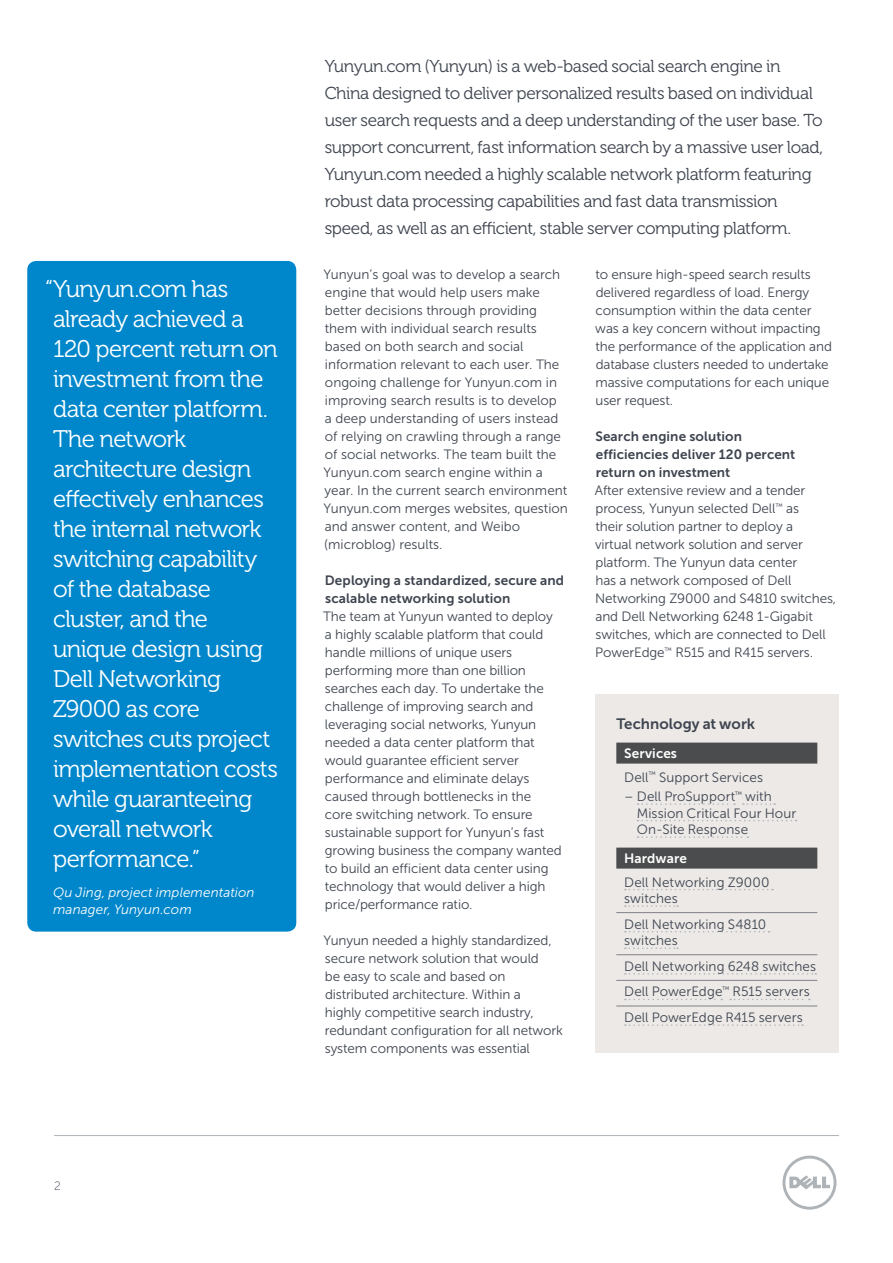
<style>
.page{position:relative;width:893px;height:1263px;background:#fff}
.page>*{position:absolute;margin:0;border:0;box-sizing:border-box;transform-origin:0 0}
.t1{font:24px/30px "Museo For Dell 300";letter-spacing:-.03em;color:#fff}
.t2{font:17.25px/27px "Museo For Dell 300";letter-spacing:-.025em;color:#3e444f}
.t3{font:15px "Museo Sans For Dell 700";letter-spacing:.005em;color:#3e444f}
.t4{font:13.5px/18px "Museo Sans For Dell 300";letter-spacing:-.01em;color:#3e444f}
.t5{font:13.5px/16.5px "Museo Sans For Dell 300";letter-spacing:.01em;color:#3e444f}
.t6{font:13.5px/18px "Museo Sans For Dell 700";letter-spacing:.01em;color:#3e444f}
.t7{font:italic 13.5px/16.5px "Museo Sans For Dell 300";letter-spacing:.01em;color:#fff}
.t8{font:13.5px "Museo Sans For Dell 700";letter-spacing:.01em;color:#fff}
.t9{font:12px "Museo Sans For Dell 100";color:#3e444f}
</style>
<div class="page">
<hr style="left:54px;top:1135px;width:785px;height:1px;background:#aeb3b8">
<svg style="left:782px;top:1155px;width:54px;height:54px"></svg>
<div style="left:595px;top:694px;width:243px;height:358px;background:#ece9e7"></div>
<div style="left:616px;top:743px;width:201px;height:21px;background:#4b4c4d"></div>
<svg style="left:637px;top:803px;width:98px;height:2px"></svg>
<svg style="left:743px;top:803px;width:32px;height:2px"></svg>
<svg style="left:637px;top:820px;width:160px;height:1px"></svg>
<svg style="left:637px;top:836px;width:111px;height:2px"></svg>
<div style="left:616px;top:848px;width:201px;height:21px;background:#4b4c4d"></div>
<svg style="left:625px;top:889px;width:148px;height:1px"></svg>
<svg style="left:625px;top:905px;width:53px;height:2px"></svg>
<hr style="left:616px;top:912px;width:201px;height:1px;background:#808285">
<svg style="left:625px;top:931px;width:145px;height:1px"></svg>
<svg style="left:625px;top:947px;width:53px;height:2px"></svg>
<hr style="left:616px;top:954px;width:201px;height:1px;background:#808285">
<svg style="left:625px;top:973px;width:191px;height:1px"></svg>
<hr style="left:616px;top:980px;width:201px;height:1px;background:#808285">
<svg style="left:625px;top:999px;width:97px;height:1px"></svg>
<svg style="left:730px;top:999px;width:80px;height:1px"></svg>
<hr style="left:616px;top:1005px;width:201px;height:1px;background:#808285">
<svg style="left:625px;top:1024px;width:178px;height:2px"></svg>
<div style="left:27px;top:261px;width:269px;height:671px;background:#0087cb;border-radius:9px"></div>
<p class="t1" style="left:53px;top:274px;width:226px;text-indent:-8px">“Yunyun.com has already achieved a<br>120 percent return on investment from the data center platform.<br>The network architecture design effectively enhances the internal network switching capability of the database cluster, and the unique design using<br>Dell Networking<br>Z9000 as core switches cuts project implementation costs while guaranteeing overall network performance.”</p>
<p class="t7" style="left:53px;top:884px;width:203px">Qu Jing, project implementation manager, Yunyun.com</p>
<p class="t2" style="left:325px;top:53px;width:500px">Yunyun.com (Yunyun) is a web-based social search engine in China designed to deliver personalized results based on individual user search requests and a deep understanding of the user base. To support concurrent, fast information search by a massive user load, Yunyun.com needed a highly scalable network platform featuring robust data processing capabilities and fast data transmission speed, as well as an efficient, stable server computing platform.</p>
<p class="t4" style="left:324px;top:265px;width:246px">Yunyun’s goal was to develop a search engine that would help users make better decisions through providing them with individual search results based on both search and social information relevant to each user. The ongoing challenge for Yunyun.com in improving search results is to develop<br>a deep understanding of users instead of relying on crawling through a range of social networks. The team built the Yunyun.com search engine within a year. In the current search environment Yunyun.com merges websites, question and answer content, and Weibo (microblog) results.</p>
<p class="t6" style="left:325px;top:571px;width:241px">Deploying a standardized, secure and scalable networking solution</p>
<p class="t4" style="left:323px;top:607px;width:240px">The team at Yunyun wanted to deploy a highly scalable platform that could handle millions of unique users performing more than one billion searches each day. To undertake the challenge of improving search and leveraging social networks, Yunyun needed a data center platform that would guarantee efficient server performance and eliminate delays caused through bottlenecks in the<br>core switching network. To ensure sustainable support for Yunyun’s fast growing business the company wanted to build an efficient data center using technology that would deliver a high price/performance ratio.</p>
<p class="t4" style="left:324px;top:931px;width:241px">Yunyun needed a highly standardized, secure network solution that would<br>be easy to scale and based on distributed architecture. Within a<br>highly competitive search industry, redundant configuration for all network system components was essential</p>
<p class="t4" style="left:595px;top:265px;width:238px">to ensure high-speed search results delivered regardless of load. Energy consumption within the data center was a key concern without impacting the performance of the application and database clusters needed to undertake massive computations for each unique user request.</p>
<p class="t6" style="left:595px;top:427px;width:201px">Search engine solution efficiencies deliver 120 percent return on investment</p>
<p class="t4" style="left:595px;top:481px;width:243px">After extensive review and a tender process, Yunyun selected Dell<sup>™</sup> as<br>their solution partner to deploy a<br>virtual network solution and server platform. The Yunyun data center<br>has a network composed of Dell Networking Z9000 and S4810 switches, and Dell Networking 6248 1-Gigabit switches, which are connected to Dell PowerEdge<sup>™</sup> R515 and R415 servers.</p>
<p class="t3" style="left:616px;top:715px;width:140px">Technology at work</p>
<p class="t8" style="left:624px;top:745px;width:54px">Services</p>
<p class="t5" style="left:624px;top:769px;width:140px">Dell<sup>™</sup> Support Services</p>
<p class="t4" style="left:637px;top:788px;width:161px;line-height:16.5px;text-indent:-13px">– Dell ProSupport<sup>™</sup> with<br>Mission Critical Four Hour<br>On-Site Response</p>
<p class="t8" style="left:624px;top:850px;width:64px">Hardware</p>
<p class="t5" style="left:624px;top:874px;width:147px">Dell Networking Z9000 switches</p>
<p class="t5" style="left:624px;top:916px;width:144px">Dell Networking S4810 switches</p>
<p class="t5" style="left:624px;top:953px;width:193px;line-height:25.7px">Dell Networking 6248 switches<br>Dell PowerEdge<sup>™</sup> R515 servers<br>Dell PowerEdge R415 servers</p>
<p class="t9" style="left:54px;top:1179px;width:8px">2</p>
</div>
